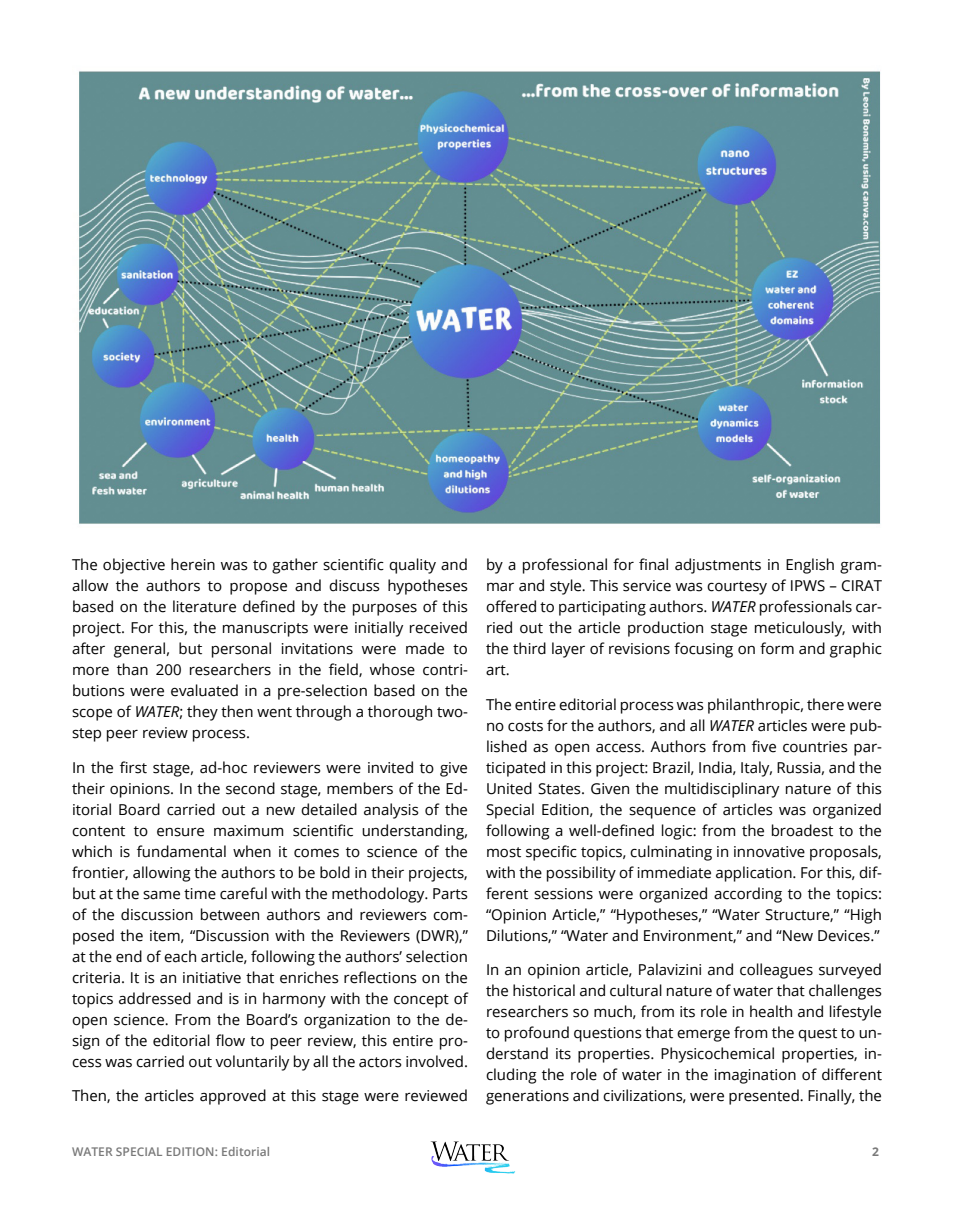
<style>
.page{position:relative;width:954px;height:1224px;background:#fff}
.page>*{position:absolute;margin:0;border:0;box-sizing:border-box;transform-origin:0 0}
.t1{font:15px/21px "Open Sans";color:#000;text-align:justify}
.t2{font:600 12px "Open Sans";letter-spacing:.005em;color:#797979}
.t3{font:700 12px "Open Sans";color:#797979}
.s1{font-style:italic}
</style>
<div class="page">
<img style="left:430px;top:1141px;width:85px;height:33px">
<img style="left:79px;top:71px;width:802px;height:454px">
<p class="t1" style="left:72px;top:554px;width:398px">The objective herein was to gather scientific quality and allow the authors to propose and discuss hypotheses based on the literature defined by the purposes of this project. For this, the manuscripts were initially received after general, but personal invitations were made to more than 200 researchers in the field, whose contri&shy;butions were evaluated in a pre-selection based on the scope of <span class="s1">WATER</span>; they then went through a thorough two&shy;step peer review process.</p>
<p class="t1" style="left:72px;top:756px;width:398px">In the first stage, ad-hoc reviewers were invited to give their opinions. In the second stage, members of the Ed&shy;itorial Board carried out a new detailed analysis of the content to ensure maximum scientific understanding, which is fundamental when it comes to science of the frontier, allowing the authors to be bold in their projects, but at the same time careful with the methodology. Parts of the discussion between authors and reviewers com&shy;posed the item, “Discussion with the Reviewers (DWR),” at the end of each article, following the authors’ selection criteria. It is an initiative that enriches reflections on the topics addressed and is in harmony with the concept of open science. From the Board’s organization to the de&shy;sign of the editorial flow to peer review, this entire pro&shy;cess was carried out voluntarily by all the actors involved.</p>
<p class="t1" style="left:72px;top:1085px;width:398px">Then, the articles approved at this stage were reviewed</p>
<p class="t1" style="left:486px;top:554px;width:398px">by a professional for final adjustments in English gram&shy;mar and style. This service was courtesy of IPWS – CIRAT offered to participating authors. <span class="s1">WATER</span> professionals car&shy;ried out the article production stage meticulously, with the third layer of revisions focusing on form and graphic art.</p>
<p class="t1" style="left:486px;top:693px;width:398px">The entire editorial process was philanthropic, there were no costs for the authors, and all <span class="s1">WATER</span> articles were pub&shy;lished as open access. Authors from five countries par&shy;ticipated in this project: Brazil, India, Italy, Russia, and the United States. Given the multidisciplinary nature of this Special Edition, the sequence of articles was organized following a well-defined logic: from the broadest to the most specific topics, culminating in innovative proposals, with the possibility of immediate application. For this, dif&shy;ferent sessions were organized according to the topics: “Opinion Article,” “Hypotheses,” “Water Structure,” “High Dilutions,” “Water and Environment,” and “New Devices.”</p>
<p class="t1" style="left:486px;top:959px;width:398px">In an opinion article, Palavizini and colleagues surveyed the historical and cultural nature of water that challenges researchers so much, from its role in health and lifestyle to profound questions that emerge from the quest to un&shy;derstand its properties. Physicochemical properties, in&shy;cluding the role of water in the imagination of different generations and civilizations, were presented. Finally, the</p>
<p class="t2" style="left:72px;top:1143px;width:200px">WATER SPECIAL EDITION: Editorial</p>
<p class="t3" style="left:872px;top:1143px;width:8px">2</p>
</div>
